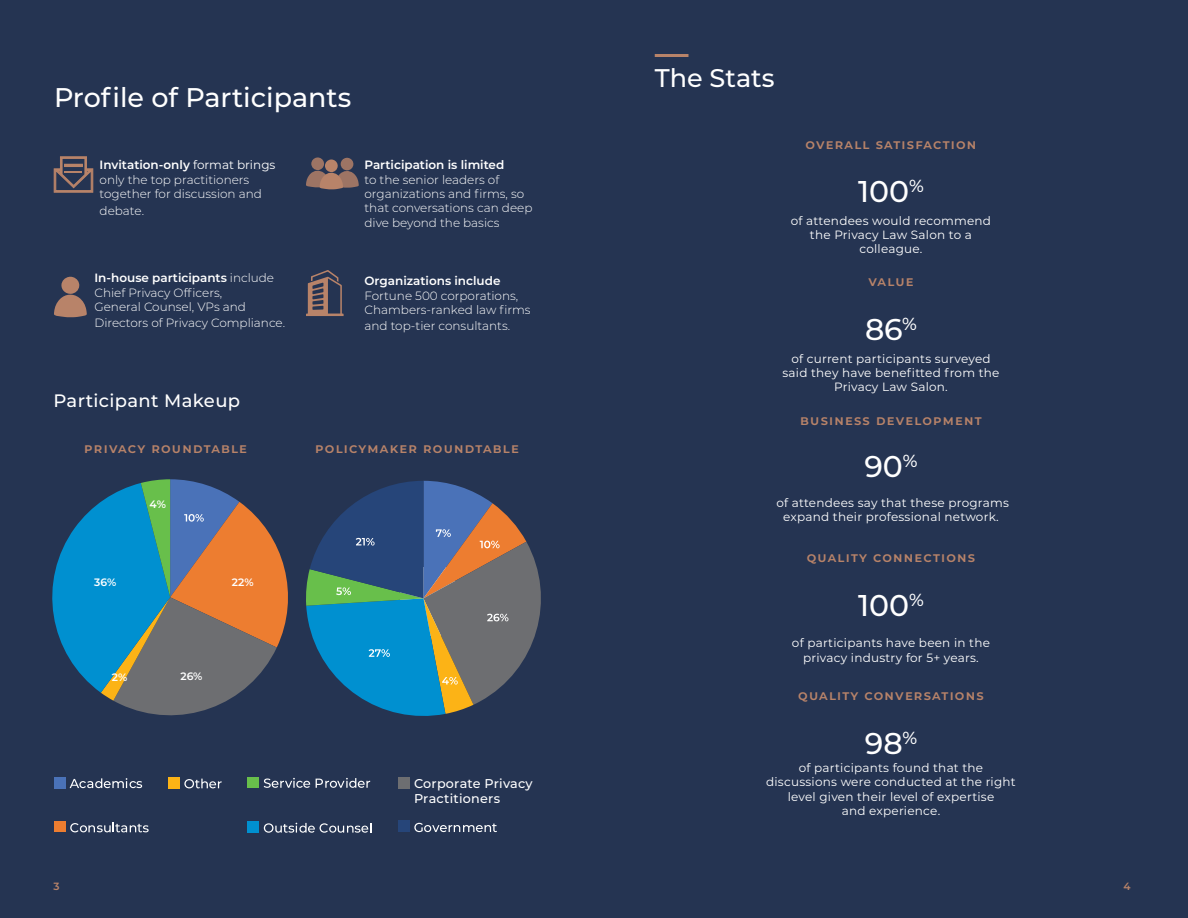
<style>
.page{position:relative;width:1188px;height:918px;background:#fff}
.page>*{position:absolute;margin:0;border:0;box-sizing:border-box;transform-origin:0 0}
.t1{font:500 30px "Montserrat";color:#fff}
.t2{font:500 27px "Montserrat";color:#fff}
.t3{font:500 25.5px "Montserrat";color:#fff}
.t4{font:500 18px "Montserrat";letter-spacing:.02em;color:#fff}
.t5{font:600 13.5px "Montserrat";letter-spacing:.09em;color:#b88369}
.t6{font:500 12.75px/15px "Montserrat";letter-spacing:.02em;color:#fff}
.t7{font:12px/14.4px "Montserrat";letter-spacing:.02em;color:#fff;text-align:center}
.t8{font:300 12px/14.4px "Montserrat";color:#fff}
.t9{font:600 12px "Montserrat";color:#fff}
.t10{font:600 10.8px "Montserrat";color:#fff}
.t11{font:600 10.5px "Montserrat";color:#b88369}
.s1{font-weight:600}
.s2{font-weight:400}
</style>
<div class="page">
<div style="left:0;top:0;width:621px;height:918px;background:#253452"></div>
<div style="left:594px;top:0;width:594px;height:918px;background:#253452"></div>
<div style="left:54px;top:777px;width:11px;height:11px;background:#4a72b8"></div>
<svg style="left:70px;top:778px;width:72px;height:10px"></svg>
<div style="left:54px;top:822px;width:11px;height:10px;background:#ed7d30"></div>
<svg style="left:70px;top:823px;width:79px;height:9px"></svg>
<div style="left:168px;top:777px;width:11px;height:11px;background:#fcb316"></div>
<svg style="left:184px;top:779px;width:38px;height:9px"></svg>
<div style="left:248px;top:822px;width:11px;height:11px;background:#0090d0"></div>
<svg style="left:264px;top:823px;width:107px;height:10px"></svg>
<div style="left:248px;top:777px;width:11px;height:10px;background:#68bf4b"></div>
<svg style="left:264px;top:778px;width:46px;height:10px"></svg>
<svg style="left:316px;top:778px;width:54px;height:10px"></svg>
<div style="left:398px;top:820px;width:11px;height:12px;background:#264579"></div>
<svg style="left:414px;top:823px;width:83px;height:9px"></svg>
<div style="left:398px;top:777px;width:11px;height:11px;background:#6d6e71"></div>
<hr style="left:655px;top:54px;width:33px;height:3px;background:#b88369">
<svg style="left:306px;top:158px;width:53px;height:31px"></svg>
<svg style="left:52px;top:479px;width:489px;height:237px"></svg>
<svg style="left:54px;top:277px;width:33px;height:40px"></svg>
<svg style="left:54px;top:156px;width:39px;height:37px"></svg>
<svg style="left:306px;top:270px;width:38px;height:46px"></svg>
<h2 class="t2" style="left:54px;top:79px;width:299px">Profile of Participants</h2>
<p class="t8" style="left:100px;top:158px;width:177px"><span class="s1">Invitation-only</span> <span class="s2">format brings </span>only the top practitioners together for discussion and</p>
<p class="t8" style="left:100px;top:203px;width:46px">debate.</p>
<p class="t8" style="left:94px;top:271px;width:181px"><span class="s1">In-house participants</span> include<br>Chief Privacy Officers,<br>General Counsel, VPs and</p>
<p class="t8" style="left:94px;top:316px;width:192px">Directors of Privacy Compliance.</p>
<p class="t9" style="left:364px;top:156px;width:141px">Participation is limited</p>
<p class="t8" style="left:364px;top:172px;width:169px">to the senior leaders of organizations and firms, so that conversations can deep dive beyond the basics</p>
<p class="t9" style="left:364px;top:273px;width:138px">Organizations include</p>
<p class="t8" style="left:364px;top:288px;width:168px">Fortune 500 corporations,<br>Chambers-ranked law firms</p>
<p class="t8" style="left:364px;top:319px;width:147px">and top-tier consultants.</p>
<h3 class="t4" style="left:54px;top:388px;width:188px">Participant Makeup</h3>
<p class="t5" style="left:84px;top:438px;width:164px">privacy roundtable</p>
<p class="t5" style="left:315px;top:438px;width:205px">policymaker roundtable</p>
<p class="t10" style="left:94px;top:574px;width:24px">36%</p>
<p class="t10" style="left:150px;top:497px;width:18px">4%</p>
<p class="t10" style="left:232px;top:575px;width:23px">22%</p>
<p class="t10" style="left:112px;top:670px;width:17px">2%</p>
<p class="t10" style="left:180px;top:668px;width:24px">26%</p>
<p class="t11" style="left:53px;top:879px;width:8px">3</p>
<p class="t6" style="left:414px;top:776px;width:120px">Corporate Privacy<br>Practitioners</p>
<h3 class="t3" style="left:655px;top:60px;width:121px">The Stats</h3>
<p class="t5" style="left:806px;top:135px;width:172px">overall satisfaction</p>
<h1 class="t1" style="left:858px;top:171px;width:67px">100<sup>%</sup></h1>
<p class="t7" style="left:791px;top:213px;width:202px">of attendees would recommend the Privacy Law Salon to a colleague.</p>
<p class="t5" style="left:868px;top:272px;width:47px">value</p>
<h1 class="t1" style="left:865px;top:309px;width:53px">86<sup>%</sup></h1>
<p class="t7" style="left:782px;top:351px;width:218px">of current participants surveyed said they have benefitted from the<br>Privacy Law Salon.</p>
<p class="t5" style="left:800px;top:411px;width:183px">business development</p>
<h1 class="t1" style="left:864px;top:446px;width:55px">90<sup>%</sup></h1>
<p class="t7" style="left:776px;top:495px;width:234px">of attendees say that these programs expand their professional network.</p>
<p class="t5" style="left:807px;top:548px;width:170px">quality connections</p>
<h1 class="t1" style="left:858px;top:584px;width:67px">100<sup>%</sup></h1>
<p class="t7" style="left:792px;top:636px;width:200px">of participants have been in the privacy industry for 5+ years.</p>
<p class="t5" style="left:798px;top:686px;width:187px">quality conversations</p>
<h1 class="t1" style="left:865px;top:722px;width:54px">98<sup>%</sup></h1>
<p class="t7" style="left:766px;top:760px;width:251px">of participants found that the discussions were conducted at the right level given their level of expertise<br>and experience.</p>
<p class="t11" style="left:1123px;top:879px;width:9px">4</p>
</div>
